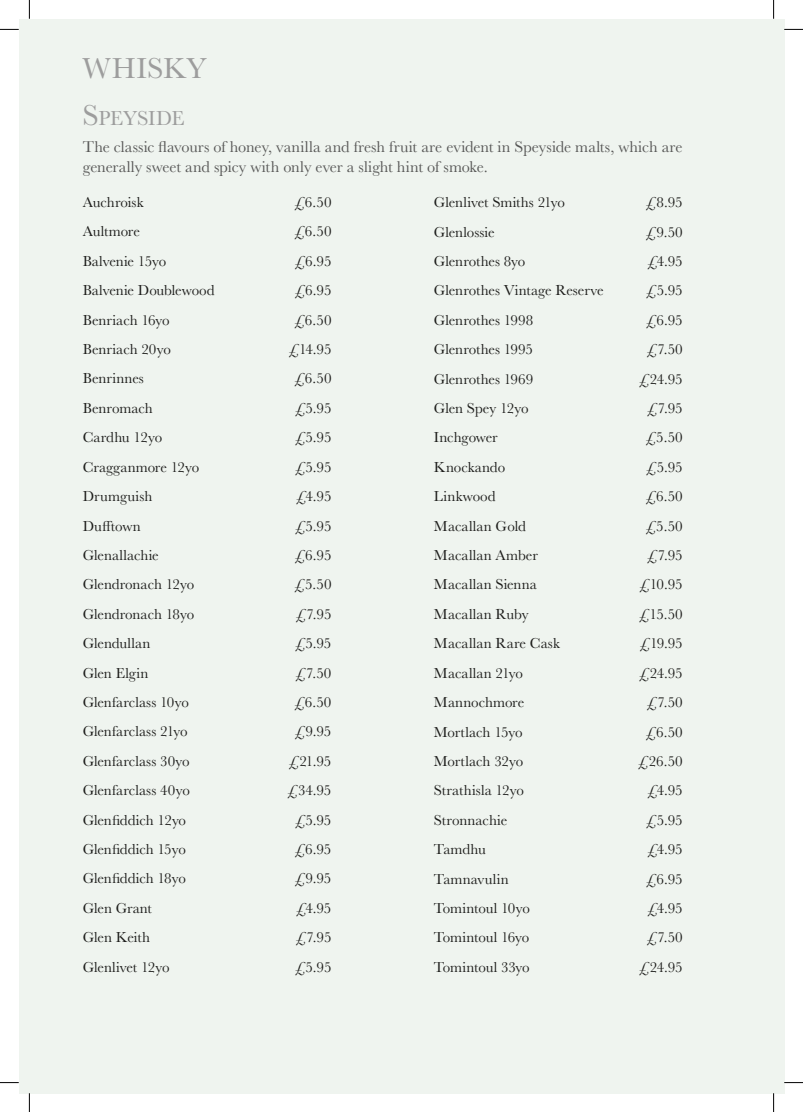
<style>
.page{position:relative;width:803px;height:1112px;background:#fff}
.page>*{position:absolute;margin:0;border:0;box-sizing:border-box;transform-origin:0 0}
.t1{font:30px "Baskerville";letter-spacing:.005em;color:#9d9d9d}
.t2{font:21px "Baskerville";letter-spacing:-.005em;color:#9d9d9d}
.t3{font:16.25px/20px "Baskerville";color:#575756}
.t4{font:15px "Baskerville";color:#1d1d1b}
.s1{font-size:30px}
</style>
<div class="page">
<div style="left:19px;top:19px;width:765px;height:1073px;background:#eff4ef"></div>
<svg style="left:0;top:29px;width:19px;height:1px"></svg>
<svg style="left:784px;top:29px;width:19px;height:1px"></svg>
<svg style="left:0;top:1082px;width:19px;height:1px"></svg>
<svg style="left:784px;top:1081px;width:19px;height:2px"></svg>
<svg style="left:29px;top:0;width:1px;height:19px"></svg>
<svg style="left:29px;top:1092px;width:1px;height:19px"></svg>
<svg style="left:773px;top:0;width:1px;height:19px"></svg>
<svg style="left:773px;top:1092px;width:1px;height:19px"></svg>
<h1 class="t1" style="left:83px;top:49px;width:126px">WHISKY</h1>
<h2 class="t2" style="left:83px;top:104px;width:104px"><span class="s1">S</span>PEYSIDE</h2>
<p class="t3" style="left:83px;top:137px;width:601px">The classic flavours of honey, vanilla and fresh fruit are evident in Speyside malts, which are generally sweet and spicy with only ever a slight hint of smoke.</p>
<p class="t4" style="left:83px;top:192px;width:62px">Auchroisk</p>
<p class="t4" style="left:294px;top:192px;width:39px">£6.50</p>
<p class="t4" style="left:83px;top:222px;width:59px">Aultmore</p>
<p class="t4" style="left:294px;top:222px;width:38px">£6.50</p>
<p class="t4" style="left:83px;top:251px;width:85px">Balvenie 15yo</p>
<p class="t4" style="left:295px;top:251px;width:38px">£6.95</p>
<p class="t4" style="left:83px;top:281px;width:133px">Balvenie Doublewood</p>
<p class="t4" style="left:295px;top:281px;width:38px">£6.95</p>
<p class="t4" style="left:83px;top:310px;width:89px">Benriach 16yo</p>
<p class="t4" style="left:294px;top:310px;width:39px">£6.50</p>
<p class="t4" style="left:83px;top:339px;width:90px">Benriach 20yo</p>
<p class="t4" style="left:289px;top:339px;width:44px">£14.95</p>
<p class="t4" style="left:83px;top:369px;width:63px">Benrinnes</p>
<p class="t4" style="left:294px;top:369px;width:39px">£6.50</p>
<p class="t4" style="left:83px;top:398px;width:72px">Benromach</p>
<p class="t4" style="left:295px;top:398px;width:38px">£5.95</p>
<p class="t4" style="left:83px;top:428px;width:81px">Cardhu 12yo</p>
<p class="t4" style="left:295px;top:428px;width:38px">£5.95</p>
<p class="t4" style="left:83px;top:457px;width:118px">Cragganmore 12yo</p>
<p class="t4" style="left:295px;top:457px;width:38px">£5.95</p>
<p class="t4" style="left:83px;top:486px;width:71px">Drumguish</p>
<p class="t4" style="left:296px;top:486px;width:37px">£4.95</p>
<p class="t4" style="left:83px;top:516px;width:60px">Dufftown</p>
<p class="t4" style="left:295px;top:516px;width:38px">£5.95</p>
<p class="t4" style="left:83px;top:545px;width:78px">Glenallachie</p>
<p class="t4" style="left:295px;top:545px;width:38px">£6.95</p>
<p class="t4" style="left:83px;top:574px;width:113px">Glendronach 12yo</p>
<p class="t4" style="left:295px;top:574px;width:38px">£5.50</p>
<p class="t4" style="left:83px;top:604px;width:113px">Glendronach 18yo</p>
<p class="t4" style="left:296px;top:604px;width:37px">£7.95</p>
<p class="t4" style="left:83px;top:633px;width:69px">Glendullan</p>
<p class="t4" style="left:295px;top:633px;width:38px">£5.95</p>
<p class="t4" style="left:83px;top:663px;width:67px">Glen Elgin</p>
<p class="t4" style="left:295px;top:663px;width:37px">£7.50</p>
<p class="t4" style="left:83px;top:692px;width:108px">Glenfarclass 10yo</p>
<p class="t4" style="left:294px;top:692px;width:39px">£6.50</p>
<p class="t4" style="left:83px;top:721px;width:106px">Glenfarclass 21yo</p>
<p class="t4" style="left:295px;top:721px;width:38px">£9.95</p>
<p class="t4" style="left:83px;top:751px;width:109px">Glenfarclass 30yo</p>
<p class="t4" style="left:289px;top:751px;width:44px">£21.95</p>
<p class="t4" style="left:83px;top:780px;width:109px">Glenfarclass 40yo</p>
<p class="t4" style="left:287px;top:780px;width:46px">£34.95</p>
<p class="t4" style="left:83px;top:810px;width:105px">Glenfiddich 12yo</p>
<p class="t4" style="left:295px;top:810px;width:38px">£5.95</p>
<p class="t4" style="left:83px;top:839px;width:105px">Glenfiddich 15yo</p>
<p class="t4" style="left:295px;top:839px;width:38px">£6.95</p>
<p class="t4" style="left:83px;top:868px;width:105px">Glenfiddich 18yo</p>
<p class="t4" style="left:295px;top:868px;width:38px">£9.95</p>
<p class="t4" style="left:83px;top:898px;width:71px">Glen Grant</p>
<p class="t4" style="left:296px;top:898px;width:37px">£4.95</p>
<p class="t4" style="left:83px;top:927px;width:69px">Glen Keith</p>
<p class="t4" style="left:296px;top:927px;width:37px">£7.95</p>
<p class="t4" style="left:83px;top:956px;width:88px">Glenlivet 12yo</p>
<p class="t4" style="left:295px;top:956px;width:38px">£5.95</p>
<p class="t4" style="left:434px;top:193px;width:133px">Glenlivet Smiths 21yo</p>
<p class="t4" style="left:646px;top:193px;width:38px">£8.95</p>
<p class="t4" style="left:434px;top:222px;width:62px">Glenlossie</p>
<p class="t4" style="left:646px;top:222px;width:38px">£9.50</p>
<p class="t4" style="left:434px;top:251px;width:93px">Glenrothes 8yo</p>
<p class="t4" style="left:647px;top:251px;width:37px">£4.95</p>
<p class="t4" style="left:434px;top:281px;width:171px">Glenrothes Vintage Reserve</p>
<p class="t4" style="left:646px;top:281px;width:38px">£5.95</p>
<p class="t4" style="left:434px;top:310px;width:101px">Glenrothes 1998</p>
<p class="t4" style="left:646px;top:310px;width:38px">£6.95</p>
<p class="t4" style="left:434px;top:340px;width:101px">Glenrothes 1995</p>
<p class="t4" style="left:647px;top:340px;width:37px">£7.50</p>
<p class="t4" style="left:434px;top:369px;width:101px">Glenrothes 1969</p>
<p class="t4" style="left:639px;top:369px;width:45px">£24.95</p>
<p class="t4" style="left:434px;top:398px;width:96px">Glen Spey 12yo</p>
<p class="t4" style="left:647px;top:398px;width:37px">£7.95</p>
<p class="t4" style="left:434px;top:428px;width:65px">Inchgower</p>
<p class="t4" style="left:646px;top:428px;width:38px">£5.50</p>
<p class="t4" style="left:434px;top:457px;width:73px">Knockando</p>
<p class="t4" style="left:646px;top:457px;width:38px">£5.95</p>
<p class="t4" style="left:434px;top:486px;width:63px">Linkwood</p>
<p class="t4" style="left:646px;top:486px;width:39px">£6.50</p>
<p class="t4" style="left:434px;top:516px;width:93px">Macallan Gold</p>
<p class="t4" style="left:646px;top:516px;width:38px">£5.50</p>
<p class="t4" style="left:434px;top:545px;width:105px">Macallan Amber</p>
<p class="t4" style="left:647px;top:545px;width:37px">£7.95</p>
<p class="t4" style="left:434px;top:575px;width:104px">Macallan Sienna</p>
<p class="t4" style="left:640px;top:575px;width:45px">£10.95</p>
<p class="t4" style="left:434px;top:604px;width:96px">Macallan Ruby</p>
<p class="t4" style="left:639px;top:604px;width:45px">£15.50</p>
<p class="t4" style="left:434px;top:633px;width:127px">Macallan Rare Cask</p>
<p class="t4" style="left:640px;top:633px;width:44px">£19.95</p>
<p class="t4" style="left:434px;top:663px;width:91px">Macallan 21yo</p>
<p class="t4" style="left:639px;top:663px;width:45px">£24.95</p>
<p class="t4" style="left:434px;top:692px;width:92px">Mannochmore</p>
<p class="t4" style="left:647px;top:692px;width:37px">£7.50</p>
<p class="t4" style="left:434px;top:722px;width:90px">Mortlach 15yo</p>
<p class="t4" style="left:646px;top:722px;width:38px">£6.50</p>
<p class="t4" style="left:434px;top:751px;width:91px">Mortlach 32yo</p>
<p class="t4" style="left:638px;top:751px;width:46px">£26.50</p>
<p class="t4" style="left:434px;top:780px;width:92px">Strathisla 12yo</p>
<p class="t4" style="left:647px;top:780px;width:37px">£4.95</p>
<p class="t4" style="left:434px;top:810px;width:75px">Stronnachie</p>
<p class="t4" style="left:646px;top:810px;width:38px">£5.95</p>
<p class="t4" style="left:434px;top:839px;width:53px">Tamdhu</p>
<p class="t4" style="left:647px;top:839px;width:37px">£4.95</p>
<p class="t4" style="left:434px;top:868px;width:76px">Tamnavulin</p>
<p class="t4" style="left:646px;top:868px;width:38px">£6.95</p>
<p class="t4" style="left:434px;top:898px;width:98px">Tomintoul 10yo</p>
<p class="t4" style="left:647px;top:898px;width:37px">£4.95</p>
<p class="t4" style="left:434px;top:927px;width:97px">Tomintoul 16yo</p>
<p class="t4" style="left:647px;top:927px;width:37px">£7.50</p>
<p class="t4" style="left:434px;top:957px;width:97px">Tomintoul 33yo</p>
<p class="t4" style="left:639px;top:957px;width:45px">£24.95</p>
</div>
